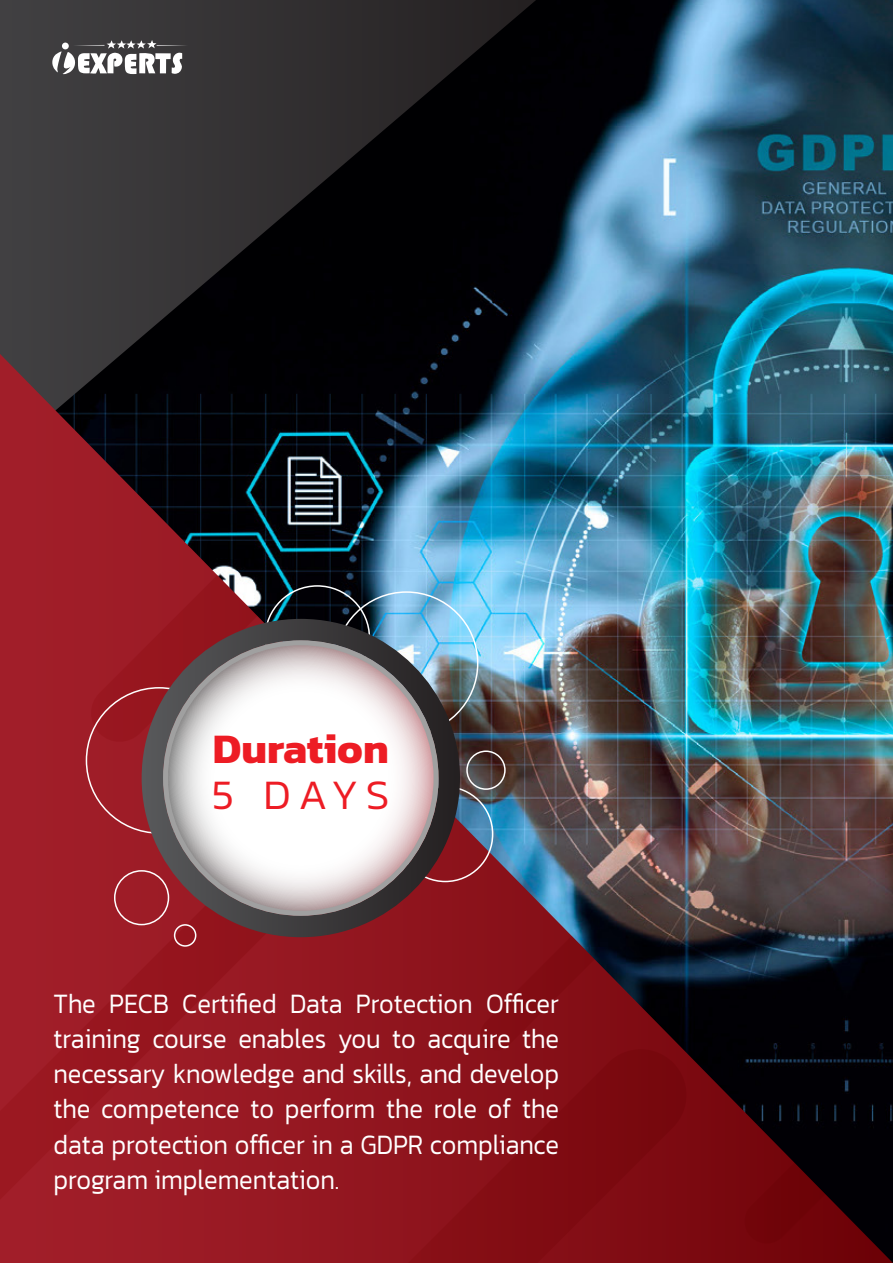
<style>
.page{position:relative;width:893px;height:1263px;background:#fff}
.page>*{position:absolute;margin:0;border:0;box-sizing:border-box;transform-origin:0 0}
.t1{font:700 42.6px "Kanit";color:#ed1c24}
.t2{font:300 42.6px "Kanit";color:#ed1c24}
.t3{font:300 28.5px/35.2px "Kanit";color:#fff;text-align:justify;scale:.89 1}
</style>
<div class="page">
<img style="left:536px;top:0;width:357px;height:354px">
<svg style="left:0;top:0;width:536px;height:354px;background:#212022"></svg>
<img style="left:0;top:354px;width:893px;height:909px">
<div style="left:0;top:831px;width:324px;height:396px;background:#9b1b25"></div>
<svg style="left:481px;top:843px;width:206px;height:207px;background:#5f2a35"></svg>
<svg style="left:745px;top:1092px;width:119px;height:151px;background:#350208"></svg>
<svg style="left:91px;top:554px;width:228px;height:188px;background:#7b222a"></svg>
<svg style="left:361px;top:1049px;width:325px;height:214px;background:#850e16"></svg>
<svg style="left:50px;top:40px;width:138px;height:35px"></svg>
<div style="left:114px;top:870px;width:55px;height:55px;border:2px solid #fff;border-radius:50%"></div>
<div style="left:174px;top:924px;width:22px;height:23px;border:2px solid #fff;border-radius:50%"></div>
<div style="left:466px;top:750px;width:40px;height:40px;border:2px solid #fff;border-radius:50%"></div>
<svg style="left:142px;top:619px;width:318px;height:318px;background:#6f373f"></svg>
<svg style="left:163px;top:640px;width:276px;height:276px"></svg>
<h1 class="t1" style="left:213px;top:716px;width:178px">Duration</h1>
<h1 class="t2" style="left:212px;top:765px;width:179px">5 DAYS</h1>
<p class="t3" style="left:54px;top:985px;width:569px">The PECB Certified Data Protection Officer training course enables you to acquire the necessary knowledge and skills, and develop the competence to perform the role of the data protection officer in a GDPR compliance program implementation.</p>
</div>
